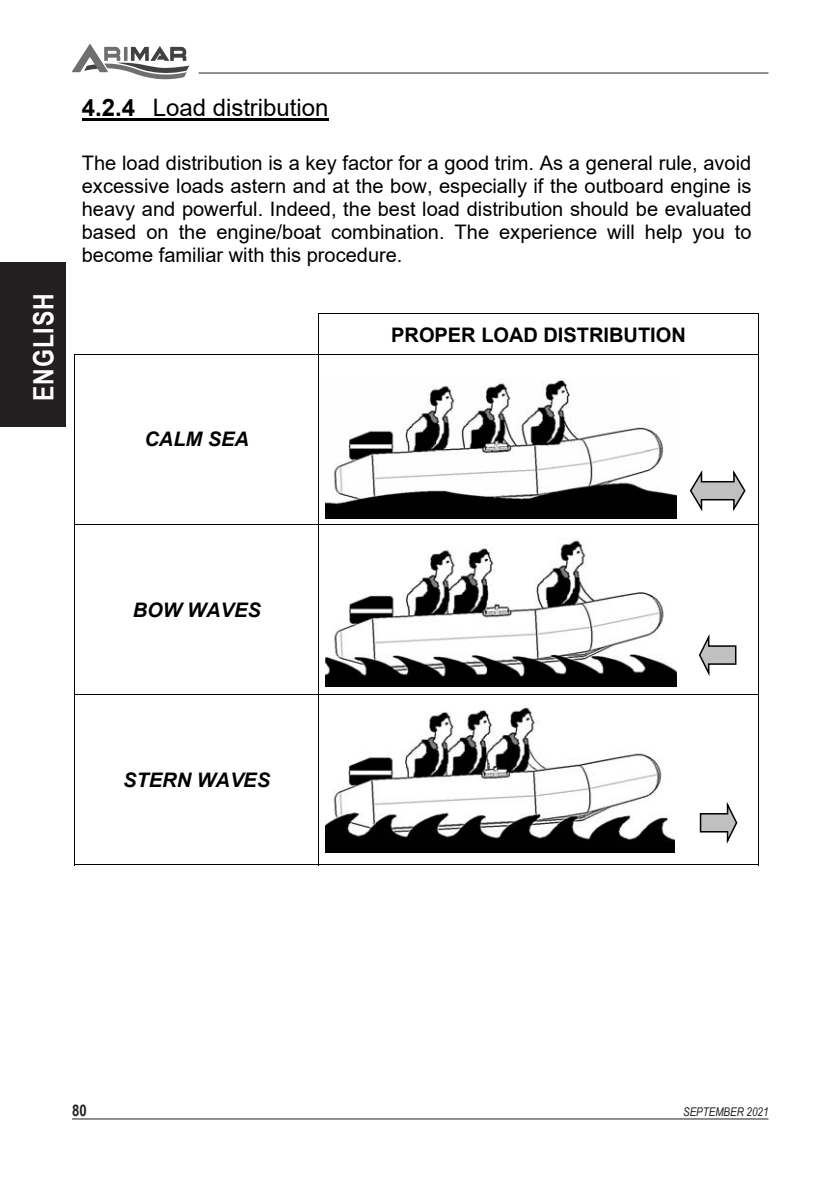
<style>
.page{position:relative;width:840px;height:1191px;background:#fff}
.page>*{position:absolute;margin:0;border:0;box-sizing:border-box;transform-origin:0 0}
.t1{font:700 28px "Arial Narrow";letter-spacing:.03em;color:#fff}
.t2{font:24px "Arial";color:#000}
.t3{font:20px/23px "Arial";color:#000;text-align:justify}
.t4{font:italic 700 20px "Arial";color:#000}
.t5{font:700 20px "Arial";color:#000}
.t6{font:700 16px "Arial Narrow";color:#231f20}
.t7{font:italic 12px "Arial Narrow";color:#231f20}
.s1{font-weight:700}
</style>
<div class="page">
<hr style="left:198px;top:73px;width:570px;height:1px;background:#231f20">
<svg style="left:72px;top:44px;width:117px;height:35px"></svg>
<div style="left:0;top:262px;width:65px;height:165px;background:#231f20"></div>
<hr style="left:72px;top:1118px;width:696px;height:1px;background:#231f20">
<hr style="left:82px;top:119px;width:246px;height:2px;background:#000">
<hr style="left:318px;top:313px;width:440px;height:1px;background:#000">
<hr style="left:318px;top:314px;width:1px;height:40px;background:#000">
<hr style="left:757px;top:314px;width:1px;height:40px;background:#000">
<img style="left:325px;top:380px;width:351px;height:139px">
<hr style="left:74px;top:353px;width:684px;height:1px;background:#000">
<hr style="left:74px;top:354px;width:1px;height:170px;background:#000">
<hr style="left:318px;top:354px;width:1px;height:170px;background:#000">
<hr style="left:757px;top:354px;width:1px;height:170px;background:#000">
<img style="left:325px;top:540px;width:351px;height:146px">
<hr style="left:74px;top:524px;width:684px;height:1px;background:#000">
<hr style="left:74px;top:525px;width:1px;height:169px;background:#000">
<hr style="left:318px;top:525px;width:1px;height:169px;background:#000">
<hr style="left:757px;top:525px;width:1px;height:169px;background:#000">
<img style="left:325px;top:707px;width:348px;height:145px">
<hr style="left:74px;top:694px;width:684px;height:1px;background:#000">
<hr style="left:74px;top:695px;width:1px;height:170px;background:#000">
<hr style="left:74px;top:864px;width:244px;height:1px;background:#000">
<hr style="left:318px;top:695px;width:1px;height:170px;background:#000">
<hr style="left:319px;top:864px;width:438px;height:1px;background:#000">
<hr style="left:757px;top:695px;width:1px;height:170px;background:#000">
<svg style="left:699px;top:635px;width:37px;height:41px"></svg>
<svg style="left:699px;top:802px;width:38px;height:42px"></svg>
<svg style="left:689px;top:470px;width:57px;height:42px"></svg>
<h1 class="t1" style="left:22px;top:401px;width:109px;rotate:-90deg">ENGLISH</h1>
<p class="t2" style="left:82px;top:91px;width:248px"><span class="s1">4.2.4</span> Load distribution</p>
<p class="t3" style="left:82px;top:152px;width:671px">The load distribution is a key factor for a good trim. As a general rule, avoid excessive loads astern and at the bow, especially if the outboard engine is heavy and powerful. Indeed, the best load distribution should be evaluated based on the engine/boat combination. The experience will help you to become familiar with this procedure.</p>
<p class="t4" style="left:144px;top:426px;width:106px">CALM SEA</p>
<p class="t5" style="left:391px;top:321px;width:296px">PROPER LOAD DISTRIBUTION</p>
<p class="t4" style="left:133px;top:596px;width:129px">BOW WAVES</p>
<p class="t4" style="left:123px;top:766px;width:148px">STERN WAVES</p>
<p class="t6" style="left:72px;top:1098px;width:16px">80</p>
<p class="t7" style="left:682px;top:1103px;width:87px">SEPTEMBER 2021</p>
</div>
